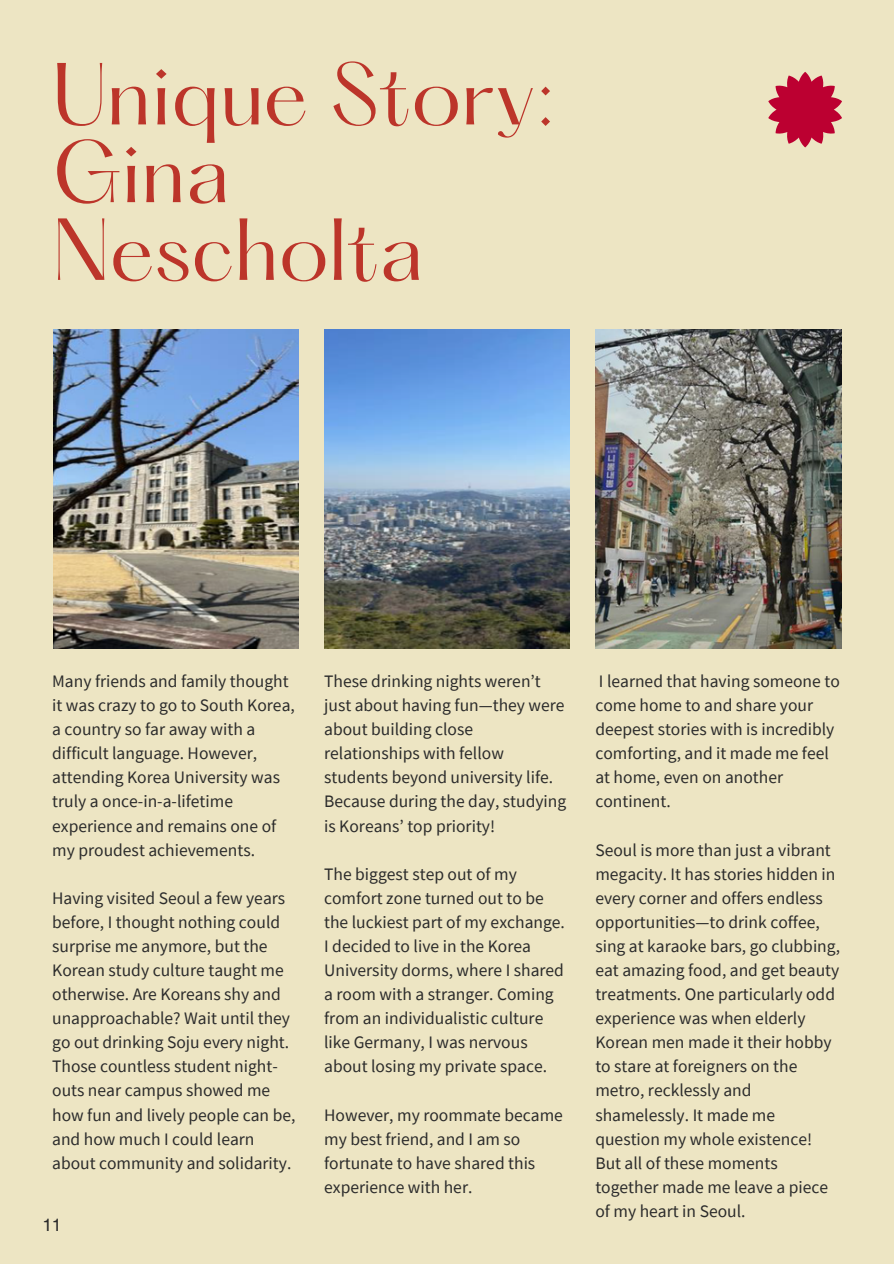
<style>
.page{position:relative;width:894px;height:1264px;background:#fff}
.page>*{position:absolute;margin:0;border:0;box-sizing:border-box;transform-origin:0 0}
.t1{font:76.8px/77.7px "Hatton";color:#bc352a}
.t2{font:17.55px/24px "Source Sans Pro";color:#2b2b2b}
.t3{font:17.55px "Helvetica World";color:#2b2b2b}
</style>
<div class="page">
<div style="left:0;top:0;width:893px;height:1263px;background:#ede5c3"></div>
<img style="left:53px;top:329px;width:246px;height:319px">
<img style="left:324px;top:329px;width:245px;height:319px">
<img style="left:595px;top:329px;width:246px;height:319px">
<svg style="left:768px;top:72px;width:73px;height:75px"></svg>
<p class="t1" style="left:53px;top:64px;width:504px">Unique Story:<br>Gina<br>Nescholta</p>
<p class="t2" style="left:52px;top:668px;width:244px">Many friends and family thought it was crazy to go to South Korea, a country so far away with a difficult language. However, attending Korea University was truly a once-in-a-lifetime experience and remains one of my proudest achievements.</p>
<p class="t2" style="left:52px;top:885px;width:245px">Having visited Seoul a few years before, I thought nothing could surprise me anymore, but the<br>Korean study culture taught me otherwise. Are Koreans shy and unapproachable? Wait until they go out drinking Soju every night.<br>Those countless student night&shy;outs near campus showed me how fun and lively people can be, and how much I could learn about community and solidarity.</p>
<p class="t3" style="left:42px;top:1214px;width:21px">11</p>
<h1 class="t2" style="left:324px;top:668px;width:243px">These drinking nights weren’t just about having fun—they were about building close relationships with fellow students beyond university life.<br>Because during the day, studying is Koreans’ top priority!</h1>
<p class="t2" style="left:324px;top:861px;width:242px">The biggest step out of my comfort zone turned out to be the luckiest part of my exchange.<br>I decided to live in the Korea<br>University dorms, where I shared a room with a stranger. Coming from an individualistic culture like Germany, I was nervous about losing my private space.</p>
<p class="t2" style="left:324px;top:1102px;width:240px">However, my roommate became my best friend, and I am so fortunate to have shared this experience with her.</p>
<p class="t2" style="left:595px;top:668px;width:246px">I learned that having someone to come home to and share your deepest stories with is incredibly comforting, and it made me feel at home, even on another continent.</p>
<p class="t2" style="left:595px;top:837px;width:246px">Seoul is more than just a vibrant megacity. It has stories hidden in every corner and offers endless opportunities—to drink coffee, sing at karaoke bars, go clubbing, eat amazing food, and get beauty treatments. One particularly odd experience was when elderly<br>Korean men made it their hobby to stare at foreigners on the metro, recklessly and shamelessly. It made me question my whole existence!<br>But all of these moments together made me leave a piece of my heart in Seoul.</p>
</div>
